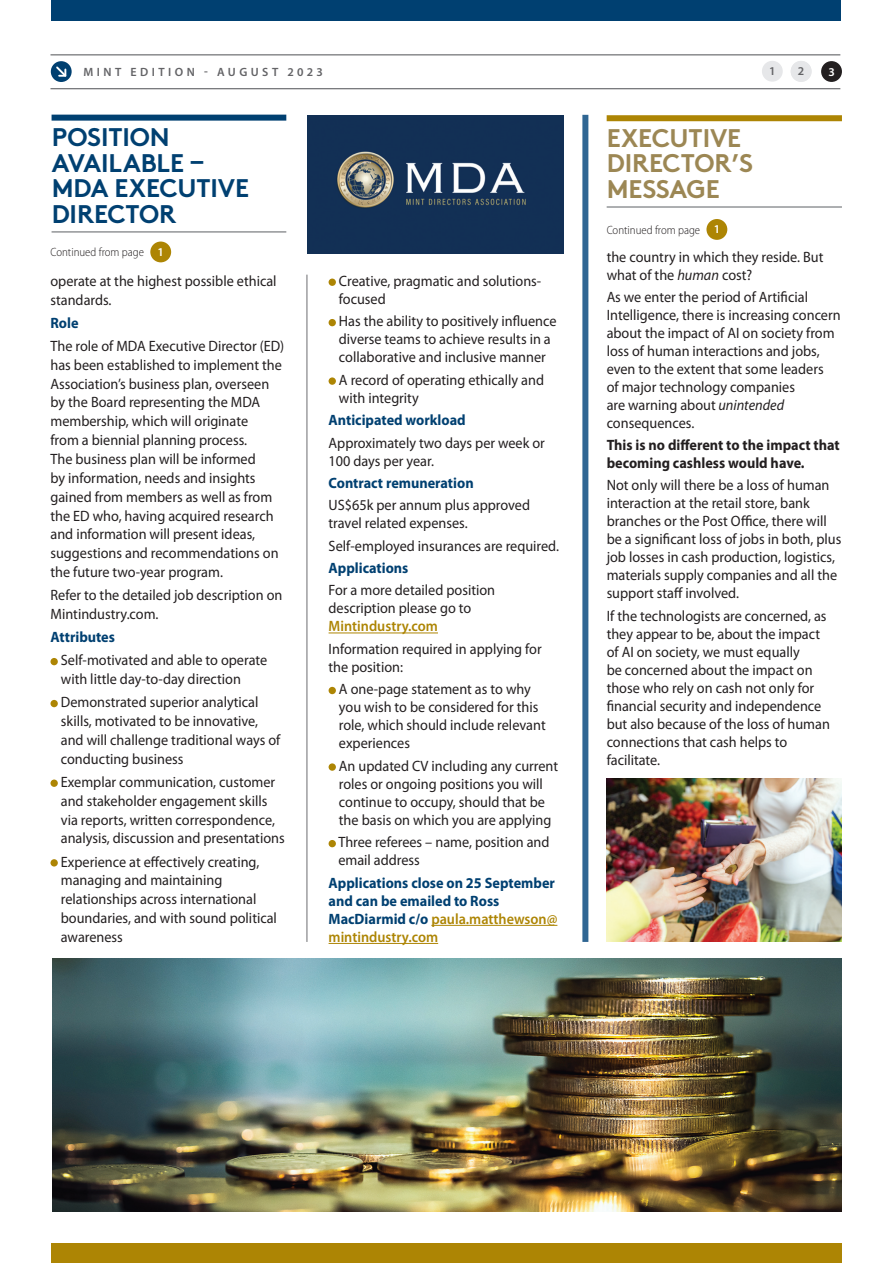
<style>
.page{position:relative;width:893px;height:1263px;background:#fff}
.page>*{position:absolute;margin:0;border:0;box-sizing:border-box;transform-origin:0 0}
.HEADING_1{font:700 25.5px/25.5px "Brown";letter-spacing:-.005em;color:#004071}
.HEADING_2_from_1{font:700 25.5px/25.5px "Brown";letter-spacing:-.005em;color:#9c8754}
.TEXT{font:15px/18px "Myriad Pro";color:#231f20;scale:.95 1}
.TEXT-2{font:700 15px/18px "Myriad Pro";color:#004071;scale:.95 1}
.TEXT-3{font:700 15px/18px "Myriad Pro";color:#231f20;scale:.95 1}
.text_name{font:300 semi-condensed 12px "Myriad Pro";color:#231f20}
.t1{font:600 12px "Myriad Pro";letter-spacing:.29em;color:#636366}
.t2{font:600 12px "Myriad Pro";color:#fff}
.s1{font-style:italic}
.s2{font-weight:600;color:#ad8504}
</style>
<div class="page">
<div style="left:52px;top:0;width:789px;height:20px;background:#004071"></div>
<div style="left:51px;top:1244px;width:791px;height:19px;background:#ad8504"></div>
<hr style="left:50px;top:54px;width:790px;height:1px;background:#6c6d70">
<hr style="left:50px;top:88px;width:790px;height:1px;background:#6c6d70">
<div style="left:51px;top:61px;width:21px;height:21px;background:#004071;border-radius:50%"></div>
<svg style="left:56px;top:66px;width:11px;height:11px"></svg>
<div style="left:52px;top:115px;width:234px;height:6px;background:#004071"></div>
<hr style="left:52px;top:231px;width:234px;height:2px;background:#939598">
<div style="left:607px;top:115px;width:235px;height:6px;background:#ad8504"></div>
<hr style="left:607px;top:206px;width:235px;height:2px;background:#939598">
<div style="left:706px;top:219px;width:21px;height:21px;background:#ad8504;border-radius:50%"></div>
<div style="left:150px;top:242px;width:21px;height:20px;background:#ad8504;border-radius:50%"></div>
<div style="left:582px;top:115px;width:6px;height:827px;background:#2f6693"></div>
<hr style="left:307px;top:275px;width:1px;height:667px;background:#6c6d70">
<div style="left:50px;top:658px;width:8px;height:7px;background:#ad8504;border-radius:50%"></div>
<div style="left:50px;top:700px;width:8px;height:7px;background:#ad8504;border-radius:50%"></div>
<div style="left:50px;top:779px;width:8px;height:8px;background:#ad8504;border-radius:50%"></div>
<div style="left:50px;top:859px;width:8px;height:7px;background:#ad8504;border-radius:50%"></div>
<hr style="left:329px;top:632px;width:109px;height:1px;background:#ad8504">
<hr style="left:431px;top:925px;width:126px;height:1px;background:#ad8504">
<hr style="left:329px;top:943px;width:109px;height:1px;background:#ad8504">
<div style="left:329px;top:279px;width:7px;height:7px;background:#ad8504;border-radius:50%"></div>
<div style="left:329px;top:319px;width:7px;height:7px;background:#ad8504;border-radius:50%"></div>
<div style="left:329px;top:377px;width:7px;height:8px;background:#ad8504;border-radius:50%"></div>
<div style="left:329px;top:687px;width:7px;height:7px;background:#ad8504;border-radius:50%"></div>
<div style="left:329px;top:763px;width:7px;height:8px;background:#ad8504;border-radius:50%"></div>
<div style="left:329px;top:840px;width:7px;height:7px;background:#ad8504;border-radius:50%"></div>
<img style="left:52px;top:959px;width:790px;height:253px">
<img style="left:607px;top:778px;width:235px;height:164px">
<img style="left:307px;top:115px;width:256px;height:138px">
<div style="left:762px;top:61px;width:21px;height:21px;background:#e6e7e9;border-radius:50%"></div>
<div style="left:821px;top:61px;width:21px;height:21px;background:#231f20;border-radius:50%"></div>
<div style="left:791px;top:61px;width:20px;height:21px;background:#e6e7e9;border-radius:50%"></div>
<p class="t1" style="left:83px;top:64px;width:241px">MINT EDITION - AUGUST 2023</p>
<p class="t1" style="left:769px;top:64px;width:8px">1</p>
<p class="t1" style="left:798px;top:64px;width:8px">2</p>
<p class="t2" style="left:828px;top:64px;width:8px">3</p>
<p class="HEADING_1" style="left:52px;top:122px;width:199px">POSITION<br>AVAILABLE –<br>MDA EXECUTIVE<br>DIRECTOR</p>
<p class="HEADING_2_from_1" style="left:607px;top:122px;width:148px">EXECUTIVE<br>DIRECTOR’S<br>MESSAGE</p>
<p class="text_name" style="left:607px;top:223px;width:95px">Continued from page</p>
<p class="t2" style="left:714px;top:222px;width:8px">1</p>
<p class="TEXT" style="left:607px;top:247px;width:230px">the country in which they reside. But what of the <span class="s1">human</span> cost?</p>
<p class="TEXT" style="left:607px;top:288px;width:248px">As we enter the period of Artificial<br>Intelligence, there is increasing concern about the impact of AI on society from loss of human interactions and jobs, even to the extent that some leaders<br>of major technology companies<br>are warning about <span class="s1">unintended </span>consequences.</p>
<p class="TEXT-3" style="left:607px;top:436px;width:247px">This is no different to the impact that becoming cashless would have.</p>
<p class="TEXT" style="left:607px;top:476px;width:249px">Not only will there be a loss of human interaction at the retail store, bank branches or the Post Office, there will be a significant loss of jobs in both, plus job losses in cash production, logistics, materials supply companies and all the support staff involved.</p>
<p class="TEXT" style="left:607px;top:606px;width:237px">If the technologists are concerned, as they appear to be, about the impact of AI on society, we must equally<br>be concerned about the impact on those who rely on cash not only for financial security and independence but also because of the loss of human connections that cash helps to facilitate.</p>
<p class="text_name" style="left:50px;top:246px;width:95px">Continued from page</p>
<p class="t2" style="left:158px;top:244px;width:8px">1</p>
<p class="TEXT" style="left:50px;top:271px;width:240px;line-height:18.9px">operate at the highest possible ethical standards.</p>
<p class="TEXT-2" style="left:50px;top:313px;width:31px">Role</p>
<p class="TEXT" style="left:50px;top:336px;width:248px;line-height:18.9px">The role of MDA Executive Director (ED) has been established to implement the Association’s business plan, overseen by the Board representing the MDA membership, which will originate<br>from a biennial planning process.<br>The business plan will be informed<br>by information, needs and insights gained from members as well as from the ED who, having acquired research and information will present ideas, suggestions and recommendations on the future two-year program.</p>
<p class="TEXT" style="left:50px;top:585px;width:246px;line-height:18.9px">Refer to the detailed job description on<br>Mintindustry.com.</p>
<p class="TEXT-2" style="left:50px;top:628px;width:69px">Attributes</p>
<p class="TEXT" style="left:61px;top:650px;width:219px;line-height:18.9px">Self-motivated and able to operate with little day-to-day direction</p>
<p class="TEXT" style="left:61px;top:692px;width:233px;line-height:18.9px">Demonstrated superior analytical skills, motivated to be innovative, and will challenge traditional ways of conducting business</p>
<p class="TEXT" style="left:61px;top:772px;width:237px;line-height:18.9px">Exemplar communication, customer and stakeholder engagement skills via reports, written correspondence, analysis, discussion and presentations</p>
<p class="TEXT" style="left:61px;top:852px;width:229px;line-height:18.9px">Experience at effectively creating, managing and maintaining relationships across international boundaries, and with sound political awareness</p>
<p class="TEXT" style="left:339px;top:272px;width:214px">Creative, pragmatic and solutions&shy;focused</p>
<p class="TEXT" style="left:339px;top:312px;width:231px">Has the ability to positively influence diverse teams to achieve results in a collaborative and inclusive manner</p>
<p class="TEXT" style="left:339px;top:370px;width:217px">A record of operating ethically and with integrity</p>
<p class="TEXT-2" style="left:329px;top:411px;width:146px">Anticipated workload</p>
<p class="TEXT" style="left:329px;top:433px;width:229px">Approximately two days per week or<br>100 days per year.</p>
<p class="TEXT-2" style="left:329px;top:473px;width:154px">Contract remuneration</p>
<p class="TEXT" style="left:329px;top:496px;width:214px">US$65k per annum plus approved travel related expenses.</p>
<p class="TEXT" style="left:329px;top:536px;width:244px">Self-employed insurances are required.</p>
<p class="TEXT-2" style="left:329px;top:558px;width:86px">Applications</p>
<p class="TEXT" style="left:329px;top:581px;width:177px">For a more detailed position description please go to<br><span class="s2">Mintindustry.com</span></p>
<p class="TEXT" style="left:329px;top:639px;width:226px">Information required in applying for the position:</p>
<p class="TEXT" style="left:339px;top:680px;width:219px">A one-page statement as to why you wish to be considered for this role, which should include relevant experiences</p>
<p class="TEXT" style="left:339px;top:756px;width:232px">An updated CV including any current roles or ongoing positions you will continue to occupy, should that be the basis on which you are applying</p>
<p class="TEXT" style="left:338px;top:833px;width:224px">Three referees – name, position and email address</p>
<p class="TEXT-2" style="left:329px;top:873px;width:242px">Applications close on 25 September and can be emailed to Ross<br>MacDiarmid c/o <span class="s2">paula.matthewson@ mintindustry.com</span></p>
</div>
